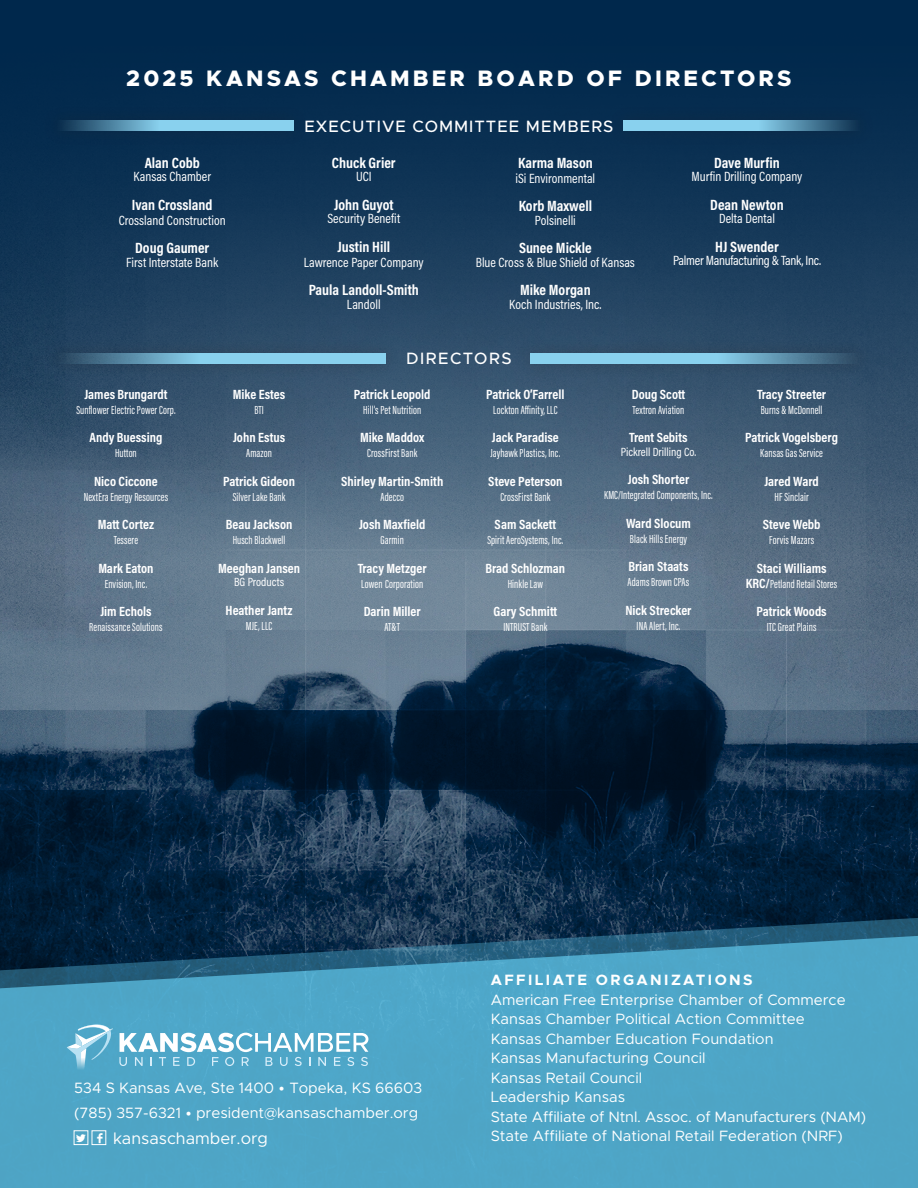
<style>
.page{position:relative;width:918px;height:1188px;background:#fff}
.page>*{position:absolute;margin:0;border:0;box-sizing:border-box;transform-origin:0 0}
.t1{font:800 22.5px "Metropolis";letter-spacing:.14em;color:#fff}
.t2{font:500 16.5px "Metropolis";letter-spacing:.06em;color:#fff}
.t3{font:16.5px "Metropolis";color:#fff}
.t4{font:500 16.5px "Metropolis";letter-spacing:.09em;color:#fff}
.t5{font:15px/19.5px "Metropolis";color:#fff}
.t6{font:700 15px "Acumin Pro Cond";color:#fff}
.t7{font:700 15px "Metropolis";letter-spacing:.16em;color:#fff}
.t8{font:700 13.5px "Acumin Pro Cond";color:#fff}
.t9{font:13.5px "Acumin Pro Cond";color:#fff}
.t10{font:13.5px "Acumin Pro Cond";letter-spacing:-.02em;color:#fff}
.t11{font:12px "Acumin Variable Concept";letter-spacing:.005em;color:#fff}
.t12{font:12px "Acumin Pro Cond";color:#fff}
.s1{font-family:"Acumin Pro Cond";font-weight:700;font-size:13.5px}
.s2{font-family:"Museo 100"}
.s3{font-family:"Socialico"}
</style>
<div class="page">
<img style="left:0;top:0;width:918px;height:914px">
<svg style="left:0;top:914px;width:918px;height:18px;background:#0e2f4a"></svg>
<svg style="left:0;top:932px;width:918px;height:256px;background:#4799ba"></svg>
<svg style="left:119px;top:1033px;width:249px;height:33px"></svg>
<svg style="left:67px;top:1024px;width:46px;height:48px;background:#73b9d4"></svg>
<div style="left:74px;top:1131px;width:14px;height:14px;border:1px solid #fff"></div>
<div style="left:92px;top:1131px;width:14px;height:14px;border:1px solid #fff"></div>
<div style="left:42px;top:105px;width:266px;height:42px;background:#072b4d"></div>
<svg style="left:64px;top:120px;width:230px;height:11px;background:#6fb0cd"></svg>
<div style="left:42px;top:338px;width:358px;height:41px;background:#2e4b66"></div>
<svg style="left:57px;top:353px;width:329px;height:11px;background:#73b2ce"></svg>
<div style="left:608px;top:105px;width:267px;height:42px;background:#082c4e"></div>
<svg style="left:623px;top:120px;width:232px;height:11px;background:#6fb0cd"></svg>
<div style="left:515px;top:338px;width:360px;height:41px;background:#2f4c67"></div>
<svg style="left:530px;top:353px;width:316px;height:11px;background:#77b7d3"></svg>
<p class="t1" style="left:126px;top:64px;width:667px">2025 KANSAS CHAMBER BOARD OF DIRECTORS</p>
<p class="t2" style="left:304px;top:116px;width:311px">EXECUTIVE COMMITTEE MEMBERS</p>
<p class="t6" style="left:145px;top:152px;width:56px">Alan Cobb</p>
<p class="t9" style="left:133px;top:168px;width:79px">Kansas Chamber</p>
<p class="t6" style="left:132px;top:194px;width:82px">Ivan Crossland</p>
<p class="t9" style="left:119px;top:211px;width:108px">Crossland Construction</p>
<p class="t6" style="left:135px;top:238px;width:76px">Doug Gaumer</p>
<p class="t9" style="left:126px;top:253px;width:94px">First Interstate Bank</p>
<p class="t6" style="left:332px;top:152px;width:65px">Chuck Grier</p>
<p class="t9" style="left:356px;top:168px;width:17px">UCI</p>
<p class="t6" style="left:334px;top:194px;width:61px">John Guyot</p>
<p class="t9" style="left:327px;top:210px;width:74px">Security Benefit</p>
<p class="t6" style="left:338px;top:236px;width:54px">Justin Hill</p>
<p class="t9" style="left:304px;top:253px;width:121px">Lawrence Paper Company</p>
<p class="t6" style="left:309px;top:280px;width:112px">Paula Landoll-Smith</p>
<p class="t9" style="left:347px;top:295px;width:35px">Landoll</p>
<p class="t6" style="left:518px;top:152px;width:76px">Karma Mason</p>
<p class="t9" style="left:516px;top:169px;width:81px">iSi Environmental</p>
<p class="t6" style="left:519px;top:196px;width:75px">Korb Maxwell</p>
<p class="t9" style="left:535px;top:211px;width:43px">Polsinelli</p>
<p class="t6" style="left:519px;top:238px;width:74px">Sunee Mickle</p>
<p class="t9" style="left:476px;top:253px;width:161px">Blue Cross &amp; Blue Shield of Kansas</p>
<p class="t6" style="left:520px;top:280px;width:72px">Mike Morgan</p>
<p class="t9" style="left:509px;top:295px;width:94px">Koch Industries, Inc.</p>
<p class="t4" style="left:406px;top:348px;width:107px">DIRECTORS</p>
<p class="t6" style="left:714px;top:152px;width:67px">Dave Murfin</p>
<p class="t9" style="left:692px;top:168px;width:112px">Murfin Drilling Company</p>
<p class="t6" style="left:710px;top:194px;width:75px">Dean Newton</p>
<p class="t9" style="left:719px;top:210px;width:57px">Delta Dental</p>
<p class="t6" style="left:715px;top:236px;width:65px">HJ Swender</p>
<p class="t10" style="left:673px;top:252px;width:149px">Palmer Manufacturing &amp; Tank, Inc.</p>
<p class="t8" style="left:84px;top:385px;width:85px">James Brungardt</p>
<p class="t11" style="left:76px;top:401px;width:101px">Sunflower Electric Power Corp.</p>
<p class="t8" style="left:90px;top:429px;width:74px">Andy Buessing</p>
<p class="t11" style="left:115px;top:445px;width:23px">Hutton</p>
<p class="t8" style="left:94px;top:472px;width:65px">Nico Ciccone</p>
<p class="t11" style="left:84px;top:488px;width:86px">NextEra Energy Resources</p>
<p class="t8" style="left:98px;top:516px;width:58px">Matt Cortez</p>
<p class="t11" style="left:114px;top:532px;width:26px">Tessere</p>
<p class="t8" style="left:98px;top:559px;width:57px">Mark Eaton</p>
<p class="t11" style="left:105px;top:575px;width:44px">Envision, Inc.</p>
<p class="t8" style="left:100px;top:603px;width:53px">Jim Echols</p>
<p class="t11" style="left:89px;top:619px;width:75px">Renaissance Solutions</p>
<p class="t8" style="left:233px;top:385px;width:54px">Mike Estes</p>
<p class="t11" style="left:254px;top:401px;width:11px">BTI</p>
<p class="t8" style="left:233px;top:429px;width:54px">John Estus</p>
<p class="t11" style="left:246px;top:445px;width:27px">Amazon</p>
<p class="t8" style="left:223px;top:472px;width:73px">Patrick Gideon</p>
<p class="t11" style="left:233px;top:488px;width:54px">Silver Lake Bank</p>
<p class="t8" style="left:226px;top:516px;width:68px">Beau Jackson</p>
<p class="t11" style="left:233px;top:532px;width:54px">Husch Blackwell</p>
<p class="t8" style="left:218px;top:559px;width:84px">Meeghan Jansen</p>
<p class="t12" style="left:234px;top:574px;width:52px">BG Products</p>
<p class="t8" style="left:226px;top:601px;width:68px">Heather Jantz</p>
<p class="t11" style="left:246px;top:617px;width:28px">MJE, LLC</p>
<p class="t8" style="left:354px;top:385px;width:78px">Patrick Leopold</p>
<p class="t11" style="left:363px;top:401px;width:60px">Hill’s Pet Nutrition</p>
<p class="t8" style="left:360px;top:429px;width:66px">Mike Maddox</p>
<p class="t11" style="left:367px;top:445px;width:52px">CrossFirst Bank</p>
<p class="t8" style="left:341px;top:472px;width:104px">Shirley Martin-Smith</p>
<p class="t11" style="left:380px;top:488px;width:25px">Adecco</p>
<p class="t8" style="left:359px;top:516px;width:68px">Josh Maxfield</p>
<p class="t11" style="left:381px;top:532px;width:25px">Garmin</p>
<p class="t8" style="left:358px;top:559px;width:70px">Tracy Metzger</p>
<p class="t11" style="left:361px;top:575px;width:64px">Lowen Corporation</p>
<p class="t8" style="left:364px;top:603px;width:59px">Darin Miller</p>
<p class="t11" style="left:385px;top:619px;width:17px">AT&amp;T</p>
<p class="t8" style="left:486px;top:385px;width:80px">Patrick O’Farrell</p>
<p class="t11" style="left:493px;top:401px;width:66px">Lockton Affinity, LLC</p>
<p class="t8" style="left:492px;top:429px;width:68px">Jack Paradise</p>
<p class="t11" style="left:490px;top:445px;width:71px">Jayhawk Plastics, Inc.</p>
<p class="t8" style="left:488px;top:472px;width:76px">Steve Peterson</p>
<p class="t11" style="left:500px;top:488px;width:52px">CrossFirst Bank</p>
<p class="t8" style="left:495px;top:516px;width:63px">Sam Sackett</p>
<p class="t11" style="left:487px;top:532px;width:78px">Spirit AeroSystems, Inc.</p>
<p class="t8" style="left:486px;top:559px;width:81px">Brad Schlozman</p>
<p class="t11" style="left:508px;top:575px;width:37px">Hinkle Law</p>
<p class="t8" style="left:493px;top:603px;width:65px">Gary Schmitt</p>
<p class="t11" style="left:503px;top:619px;width:45px">INTRUST Bank</p>
<p class="t8" style="left:632px;top:385px;width:55px">Doug Scott</p>
<p class="t11" style="left:633px;top:401px;width:53px">Textron Aviation</p>
<p class="t8" style="left:629px;top:429px;width:60px">Trent Sebits</p>
<p class="t12" style="left:621px;top:444px;width:77px">Pickrell Drilling Co.</p>
<p class="t8" style="left:628px;top:471px;width:63px">Josh Shorter</p>
<p class="t11" style="left:604px;top:487px;width:110px">KMC/Integrated Components, Inc.</p>
<p class="t8" style="left:626px;top:514px;width:66px">Ward Slocum</p>
<p class="t11" style="left:630px;top:530px;width:59px">Black Hills Energy</p>
<p class="t8" style="left:628px;top:558px;width:62px">Brian Staats</p>
<p class="t11" style="left:628px;top:574px;width:63px">Adams Brown CPAs</p>
<p class="t8" style="left:625px;top:601px;width:68px">Nick Strecker</p>
<p class="t11" style="left:637px;top:617px;width:45px">INA Alert, Inc.</p>
<p class="t8" style="left:757px;top:385px;width:71px">Tracy Streeter</p>
<p class="t11" style="left:761px;top:401px;width:63px">Burns &amp; McDonnell</p>
<p class="t8" style="left:745px;top:429px;width:94px">Patrick Vogelsberg</p>
<p class="t11" style="left:760px;top:445px;width:64px">Kansas Gas Service</p>
<p class="t8" style="left:764px;top:472px;width:56px">Jared Ward</p>
<p class="t11" style="left:775px;top:488px;width:36px">HF Sinclair</p>
<p class="t8" style="left:763px;top:516px;width:59px">Steve Webb</p>
<p class="t11" style="left:769px;top:532px;width:46px">Forvis Mazars</p>
<p class="t8" style="left:757px;top:559px;width:71px">Staci Williams</p>
<p class="t11" style="left:746px;top:575px;width:93px"><span class="s1">KRC/</span>Petland Retail Stores</p>
<p class="t8" style="left:757px;top:603px;width:72px">Patrick Woods</p>
<p class="t11" style="left:767px;top:619px;width:51px">ITC Great Plains</p>
<p class="t5" style="left:74px;top:1078px;width:350px">534 S Kansas Ave, Ste 1400 <span class="s2">•</span> Topeka, KS 66603</p>
<p class="t5" style="left:74px;top:1103px;width:346px">(785) 357-6321 <span class="s2">•</span> president@kansaschamber.org</p>
<p class="t3" style="left:74px;top:1128px;width:195px"><span class="s3">L F</span> kansaschamber.org</p>
<p class="t7" style="left:491px;top:970px;width:264px">AFFILIATE ORGANIZATIONS</p>
<p class="t5" style="left:491px;top:990px;width:357px">American Free Enterprise Chamber of Commerce<br>Kansas Chamber Political Action Committee</p>
<p class="t5" style="left:491px;top:1029px;width:284px">Kansas Chamber Education Foundation</p>
<p class="t5" style="left:491px;top:1048px;width:217px">Kansas Manufacturing Council</p>
<p class="t5" style="left:491px;top:1068px;width:153px">Kansas Retail Council</p>
<p class="t5" style="left:491px;top:1087px;width:136px">Leadership Kansas</p>
<p class="t5" style="left:491px;top:1107px;width:377px">State Affiliate of Ntnl. Assoc. of Manufacturers (NAM)</p>
<p class="t5" style="left:491px;top:1126px;width:354px">State Affiliate of National Retail Federation (NRF)</p>
</div>
